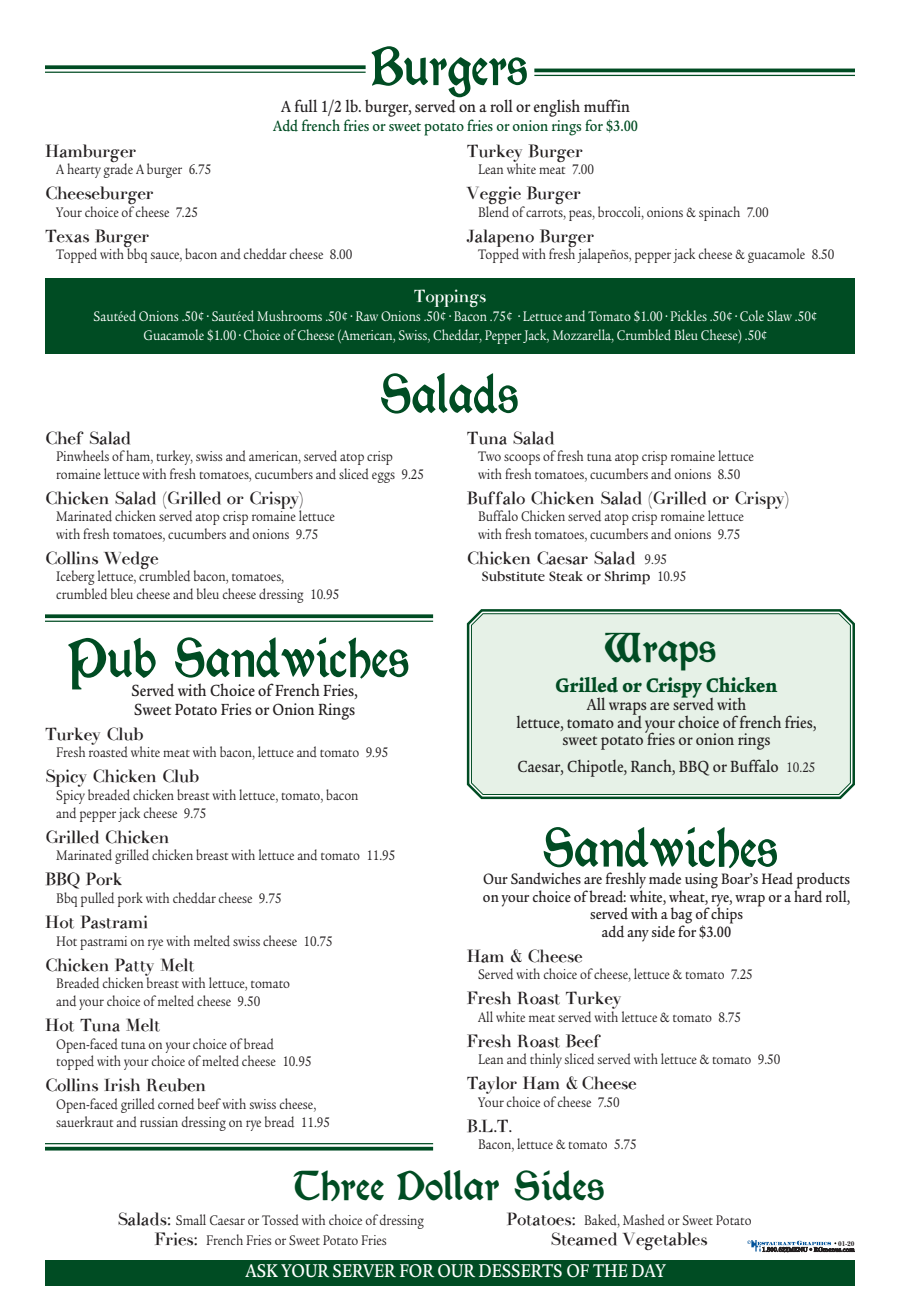
<style>
.page{position:relative;width:900px;height:1305px;background:#fff}
.page>*{position:absolute;margin:0;border:0;box-sizing:border-box;transform-origin:0 0}
.t1{font:900 60px "Morris Roman Alternate";color:#004c23;scale:.9 1}
.t2{font:900 45px "Morris Roman";color:#004c23}
.t3{font:900 21.25px "Legacy Serif";color:#004c23;scale:.85 1}
.t4{font:500 20px "Legacy Serif";color:#fff;scale:.85 1}
.t5{font:17.5px "Lindys Diner";color:#231f20}
.t6{font:500 17.5px/17.5px "Legacy Serif";color:#231f20;scale:.85 1}
.t7{font:17.5px "Lindys Diner";color:#fff}
.t8{font:500 16.25px/17.5px "Legacy Serif";color:#231f20;text-align:center;scale:.85 1}
.t9{font:500 16.25px "Legacy Serif";color:#004c23;scale:.85 1}
.t10{font:15px/17.5px "Legacy Serif";color:#231f20;scale:.85 1}
.t11{font:15px/18.8px "Legacy Serif";color:#fff;text-align:center;scale:.85 1}
.t12{font:15px "Garamond";color:#231f20}
.t13{font:700 7.12px "New Baskerville";color:#231f20}
.s1{font-family:"Legacy Serif";font-size:15px}
.s2{font-family:"Legacy Serif"}
.s3{font-weight:400;font-size:15px}
.s4{font-family:"Lindys Diner";font-size:17.5px}
</style>
<div class="page">
<div style="left:45px;top:278px;width:810px;height:76px;background:#004c23"></div>
<svg style="left:466px;top:609px;width:389px;height:191px"></svg>
<div style="left:471px;top:613px;width:380px;height:183px;background:#e6f1e7"></div>
<svg style="left:45px;top:614px;width:388px;height:4px;background:#175c37"></svg>
<hr style="left:45px;top:621px;width:388px;height:1px;background:#004c23">
<hr style="left:45px;top:1143px;width:388px;height:1px;background:#004c23">
<svg style="left:45px;top:1147px;width:388px;height:4px;background:#1c603b"></svg>
<svg style="left:45px;top:65px;width:321px;height:4px"></svg>
<hr style="left:45px;top:72px;width:321px;height:1px;background:#004c23">
<hr style="left:534px;top:69px;width:321px;height:3px;background:#004c23">
<hr style="left:534px;top:75px;width:321px;height:1px;background:#004c23">
<div style="left:45px;top:1260px;width:810px;height:26px;background:#004c23"></div>
<svg style="left:747px;top:1240px;width:107px;height:12px"></svg>
<h1 class="t1" style="left:371px;top:34px;width:176px">Burgers</h1>
<p class="t6" style="left:281px;top:100px;width:412px">A full 1/2 lb. burger, served on a roll or english muffin</p>
<p class="t9" style="left:273px;top:120px;width:431px">Add french fries or sweet potato fries or onion rings for $3.00</p>
<p class="t5" style="left:467px;top:143px;width:117px">Turkey Burger</p>
<p class="t10" style="left:478px;top:162px;width:138px">Lean white meat 7.00</p>
<p class="t5" style="left:467px;top:186px;width:116px">Veggie Burger</p>
<p class="t10" style="left:478px;top:205px;width:343px">Blend of carrots, peas, broccoli, onions &amp; spinach 7.00</p>
<p class="t5" style="left:467px;top:228px;width:129px">Jalapeno Burger</p>
<p class="t10" style="left:478px;top:247px;width:421px">Topped with fresh jalapeños, pepper jack cheese &amp; guacamole 8.50</p>
<p class="t7" style="left:414px;top:289px;width:74px">Toppings</p>
<p class="t11" style="left:94px;top:308px;width:853px">Sautéed Onions .50¢ • Sautéed Mushrooms .50¢ • Raw Onions .50¢ • Bacon .75¢ • Lettuce and Tomato $1.00 • Pickles .50¢ • Cole Slaw .50¢<br>Guacamole $1.00 • Choice of Cheese (American, Swiss, Cheddar, Pepper Jack, Mozzarella, Crumbled Bleu Cheese) .50¢</p>
<p class="t5" style="left:45px;top:143px;width:93px">Hamburger</p>
<p class="t10" style="left:56px;top:162px;width:184px">A hearty grade A burger 6.75</p>
<p class="t5" style="left:45px;top:186px;width:110px">Cheeseburger</p>
<p class="t10" style="left:56px;top:205px;width:168px">Your choice of cheese 7.25</p>
<p class="t5" style="left:45px;top:228px;width:106px">Texas Burger</p>
<p class="t10" style="left:56px;top:247px;width:350px">Topped with bbq sauce, bacon and cheddar cheese 8.00</p>
<h1 class="t1" style="left:381px;top:362px;width:156px">Salads</h1>
<p class="t5" style="left:45px;top:430px;width:88px">Chef Salad</p>
<p class="t10" style="left:56px;top:449px;width:434px">Pinwheels of ham, turkey, swiss and american, served atop crisp romaine lettuce with fresh tomatoes, cucumbers and sliced eggs 9.25</p>
<p class="t5" style="left:45px;top:490px;width:260px">Chicken Salad (Grilled or Crispy)</p>
<p class="t10" style="left:56px;top:509px;width:329px">Marinated chicken served atop crisp romaine lettuce with fresh tomatoes, cucumbers and onions 9.75</p>
<p class="t5" style="left:45px;top:550px;width:115px">Collins Wedge</p>
<p class="t10" style="left:56px;top:569px;width:335px">Iceberg lettuce, crumbled bacon, tomatoes,<br>crumbled bleu cheese and bleu cheese dressing 10.95</p>
<h1 class="t1" style="left:68px;top:626px;width:382px">Pub Sandwiches</h1>
<p class="t6" style="left:131px;top:683px;width:268px;line-height:18.9px">Served with Choice of French Fries,<br>Sweet Potato Fries or Onion Rings</p>
<p class="t5" style="left:45px;top:726px;width:100px">Turkey Club</p>
<p class="t10" style="left:56px;top:745px;width:392px">Fresh roasted white meat with bacon, lettuce and tomato 9.95</p>
<p class="t5" style="left:45px;top:769px;width:155px">Spicy Chicken Club</p>
<p class="t10" style="left:56px;top:788px;width:357px">Spicy breaded chicken breast with lettuce, tomato, bacon and pepper jack cheese 9.75</p>
<p class="t5" style="left:45px;top:829px;width:126px">Grilled Chicken</p>
<p class="t10" style="left:56px;top:848px;width:401px">Marinated grilled chicken breast with lettuce and tomato 11.95</p>
<p class="t5" style="left:45px;top:872px;width:79px">BBQ Pork</p>
<p class="t10" style="left:56px;top:891px;width:267px">Bbq pulled pork with cheddar cheese 9.75</p>
<p class="t5" style="left:45px;top:914px;width:105px">Hot Pastrami</p>
<p class="t10" style="left:56px;top:934px;width:327px">Hot pastrami on rye with melted swiss cheese 10.75</p>
<p class="t5" style="left:45px;top:957px;width:151px">Chicken Patty Melt</p>
<p class="t10" style="left:56px;top:976px;width:277px">Breaded chicken breast with lettuce, tomato and your choice of melted cheese 9.50</p>
<p class="t5" style="left:45px;top:1017px;width:117px">Hot Tuna Melt</p>
<p class="t10" style="left:56px;top:1037px;width:302px">Open-faced tuna on your choice of bread topped with your choice of melted cheese 10.95</p>
<p class="t5" style="left:45px;top:1078px;width:163px">Collins Irish Reuben</p>
<p class="t10" style="left:56px;top:1097px;width:324px">Open-faced grilled corned beef with swiss cheese, sauerkraut and russian dressing on rye bread 11.95</p>
<p class="t5" style="left:467px;top:430px;width:89px">Tuna Salad</p>
<p class="t10" style="left:478px;top:449px;width:326px">Two scoops of fresh tuna atop crisp romaine lettuce with fresh tomatoes, cucumbers and onions 8.50</p>
<p class="t5" style="left:467px;top:490px;width:323px">Buffalo Chicken Salad (Grilled or Crispy)</p>
<p class="t10" style="left:478px;top:509px;width:314px">Buffalo Chicken served atop crisp romaine lettuce with fresh tomatoes, cucumbers and onions 9.75</p>
<p class="t5" style="left:467px;top:550px;width:202px">Chicken Caesar Salad <span class="s1">9.95</span></p>
<p class="t12" style="left:482px;top:571px;width:206px">Substitute Steak or Shrimp <span class="s2">10.95</span></p>
<h2 class="t2" style="left:605px;top:632px;width:113px">Wraps</h2>
<h3 class="t3" style="left:556px;top:677px;width:263px">Grilled or Crispy Chicken</h3>
<p class="t6" style="left:517px;top:698px;width:354px;text-align:center">All wraps are served with<br>lettuce, tomato and your choice of french fries, sweet potato fries or onion rings</p>
<p class="t6" style="left:518px;top:759px;width:352px">Caesar, Chipotle, Ranch, BBQ or Buffalo <span class="s3">10.25</span></p>
<h1 class="t1" style="left:543px;top:815px;width:263px">Sandwiches</h1>
<p class="t8" style="left:483px;top:872px;width:433px">Our Sandwiches are freshly made using Boar’s Head products on your choice of bread: white, wheat, rye, wrap or a hard roll, served with a bag of chips<br>add any side for $3.00</p>
<p class="t5" style="left:467px;top:948px;width:117px">Ham &amp; Cheese</p>
<p class="t10" style="left:478px;top:967px;width:325px">Served with choice of cheese, lettuce &amp; tomato 7.25</p>
<p class="t5" style="left:467px;top:990px;width:156px">Fresh Roast Turkey</p>
<p class="t10" style="left:478px;top:1010px;width:311px">All white meat served with lettuce &amp; tomato 8.75</p>
<p class="t5" style="left:467px;top:1033px;width:136px">Fresh Roast Beef</p>
<p class="t10" style="left:478px;top:1052px;width:357px">Lean and thinly sliced served with lettuce &amp; tomato 9.50</p>
<p class="t5" style="left:467px;top:1075px;width:171px">Taylor Ham &amp; Cheese</p>
<p class="t10" style="left:478px;top:1095px;width:168px">Your choice of cheese 7.50</p>
<p class="t5" style="left:467px;top:1118px;width:47px">B.L.T.</p>
<p class="t10" style="left:478px;top:1137px;width:188px">Bacon, lettuce &amp; tomato 5.75</p>
<h2 class="t2" style="left:295px;top:1170px;width:312px">Three Dollar Sides</h2>
<p class="t10" style="left:117px;top:1212px;width:362px;line-height:20px;text-align:center"><span class="s4">Salads:</span> Small Caesar or Tossed with choice of dressing<br><span class="s4">Fries:</span> French Fries or Sweet Potato Fries</p>
<p class="t10" style="left:506px;top:1213px;width:290px"><span class="s4">Potatoes:</span> Baked, Mashed or Sweet Potato</p>
<p class="t5" style="left:550px;top:1232px;width:159px">Steamed Vegetables</p>
<h3 class="t4" style="left:245px;top:1263px;width:496px">ASK YOUR SERVER FOR OUR DESSERTS OF THE DAY</h3>
<p class="t13" style="left:838px;top:1241px;width:18px">01-20</p>
</div>
